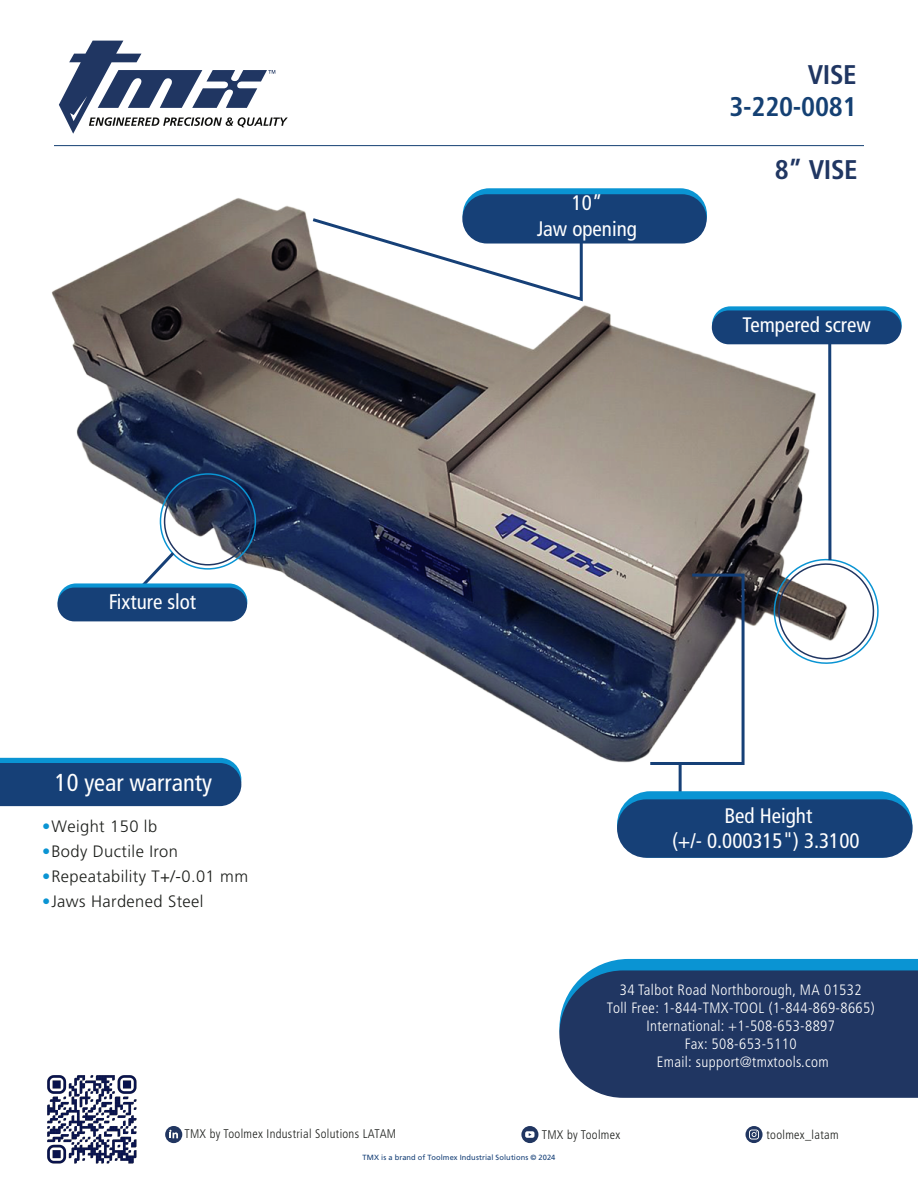
<style>
.page{position:relative;width:918px;height:1188px;background:#fff}
.page>*{position:absolute;margin:0;border:0;box-sizing:border-box;transform-origin:0 0}
.t1{font:700 condensed 27px "Frutiger";letter-spacing:-.015em;color:#203662}
.t2{font:700 condensed 27px "Frutiger";letter-spacing:-.01em;color:#144073}
.t3{font:condensed 24.45px "Frutiger";color:#fff}
.t4{font:condensed 21px/25.2px "Frutiger";color:#fff;text-align:center}
.t5{font:300 16.5px "Frutiger";letter-spacing:.025em;color:#1d1f1c}
.t6{font:300 condensed 15px/18px "Frutiger";letter-spacing:.025em;color:#fff;text-align:center}
.t7{font:300 condensed 12.45px "Frutiger";letter-spacing:.025em;color:#1d1f1c}
.t8{font:7.5px "Frutiger";letter-spacing:.01em;color:#164077}
.s1{color:#0a94d3}
</style>
<div class="page">
<hr style="left:54px;top:145px;width:810px;height:1px;background:#144073">
<svg style="left:69px;top:41px;width:207px;height:32px"></svg>
<img style="left:44px;top:73px;width:813px;height:785px">
<div style="left:521px;top:1126px;width:17px;height:17px;background:#213661;border-radius:50%"></div>
<svg style="left:525px;top:1131px;width:10px;height:7px"></svg>
<svg style="left:745px;top:1126px;width:18px;height:17px"></svg>
<svg style="left:749px;top:1130px;width:10px;height:10px"></svg>
<div style="left:165px;top:1126px;width:17px;height:17px;background:#213661;border-radius:50%"></div>
<svg style="left:169px;top:1130px;width:9px;height:8px"></svg>
<div style="left:591px;top:959px;width:327px;height:11px;background:#0a94d3"></div>
<div style="left:559px;top:970px;width:359px;height:128px;background:#203662"></div>
<svg style="left:0;top:758px;width:241px;height:48px;background:#184b82"></svg>
<svg style="left:309px;top:216px;width:275px;height:87px"></svg>
<div style="left:463px;top:188px;width:244px;height:54px;background:#0a94d3;border-radius:27px"></div>
<div style="left:462px;top:194px;width:245px;height:50px;background:#164077;border-radius:25px"></div>
<div style="left:164px;top:477px;width:88px;height:89px;border:2px solid #203662;border-radius:50%"></div>
<div style="left:159px;top:473px;width:97px;height:97px;border:2px solid #0a94d3;border-radius:50%"></div>
<svg style="left:124px;top:549px;width:53px;height:34px"></svg>
<svg style="left:58px;top:583px;width:189px;height:37px"></svg>
<div style="left:57px;top:588px;width:190px;height:33px;background:#164077;border-radius:17px"></div>
<svg style="left:647px;top:572px;width:99px;height:194px"></svg>
<hr style="left:679px;top:764px;width:3px;height:34px;background:#164077">
<div style="left:617px;top:791px;width:295px;height:67px;background:#0a94d3;border-radius:33px"></div>
<div style="left:617px;top:799px;width:296px;height:59px;background:#164077;border-radius:29px"></div>
<svg style="left:769px;top:552px;width:110px;height:119px"></svg>
<hr style="left:828px;top:327px;width:3px;height:233px;background:#164077">
<div style="left:712px;top:306px;width:190px;height:37px;background:#0a94d3;border-radius:18px"></div>
<div style="left:712px;top:310px;width:189px;height:34px;background:#164077;border-radius:17px"></div>
<img style="left:47px;top:1075px;width:90px;height:89px">
<h1 class="t1" style="left:808px;top:58px;width:50px">VISE</h1>
<h1 class="t2" style="left:729px;top:91px;width:129px">3-220-0081</h1>
<h3 class="t4" style="left:109px;top:589px;width:89px">Fixture slot</h3>
<h2 class="t3" style="left:55px;top:769px;width:159px">10 year warranty</h2>
<p class="t5" style="left:42px;top:817px;width:117px"><span class="s1">•</span>Weight 150 lb</p>
<p class="t5" style="left:42px;top:842px;width:137px"><span class="s1">•</span>Body Ductile Iron</p>
<p class="t5" style="left:42px;top:867px;width:207px"><span class="s1">•</span>Repeatability T+/-0.01 mm</p>
<p class="t5" style="left:42px;top:892px;width:163px"><span class="s1">•</span>Jaws Hardened Steel</p>
<h3 class="t4" style="left:537px;top:191px;width:102px">10”<br>Jaw opening</h3>
<h1 class="t1" style="left:775px;top:154px;width:84px">8” VISE</h1>
<h3 class="t4" style="left:743px;top:312px;width:130px">Tempered screw</h3>
<h3 class="t4" style="left:672px;top:803px;width:189px">Bed Height<br>(+/- 0.000315") 3.3100</h3>
<p class="t6" style="left:607px;top:981px;width:269px">34 Talbot Road Northborough, MA 01532<br>Toll Free: 1-844-TMX-TOOL (1-844-869-8665)<br>International: +1-508-653-8897<br>Fax: 508-653-5110<br>Email: support@tmxtools.com</p>
<p class="t7" style="left:184px;top:1127px;width:213px">TMX by Toolmex Industrial Solutions LATAM</p>
<p class="t7" style="left:542px;top:1128px;width:80px">TMX by Toolmex</p>
<p class="t7" style="left:767px;top:1127px;width:74px">toolmex_latam</p>
<p class="t8" style="left:363px;top:1153px;width:194px">TMX is a brand of Toolmex Industrial Solutions © 2024</p>
</div>
